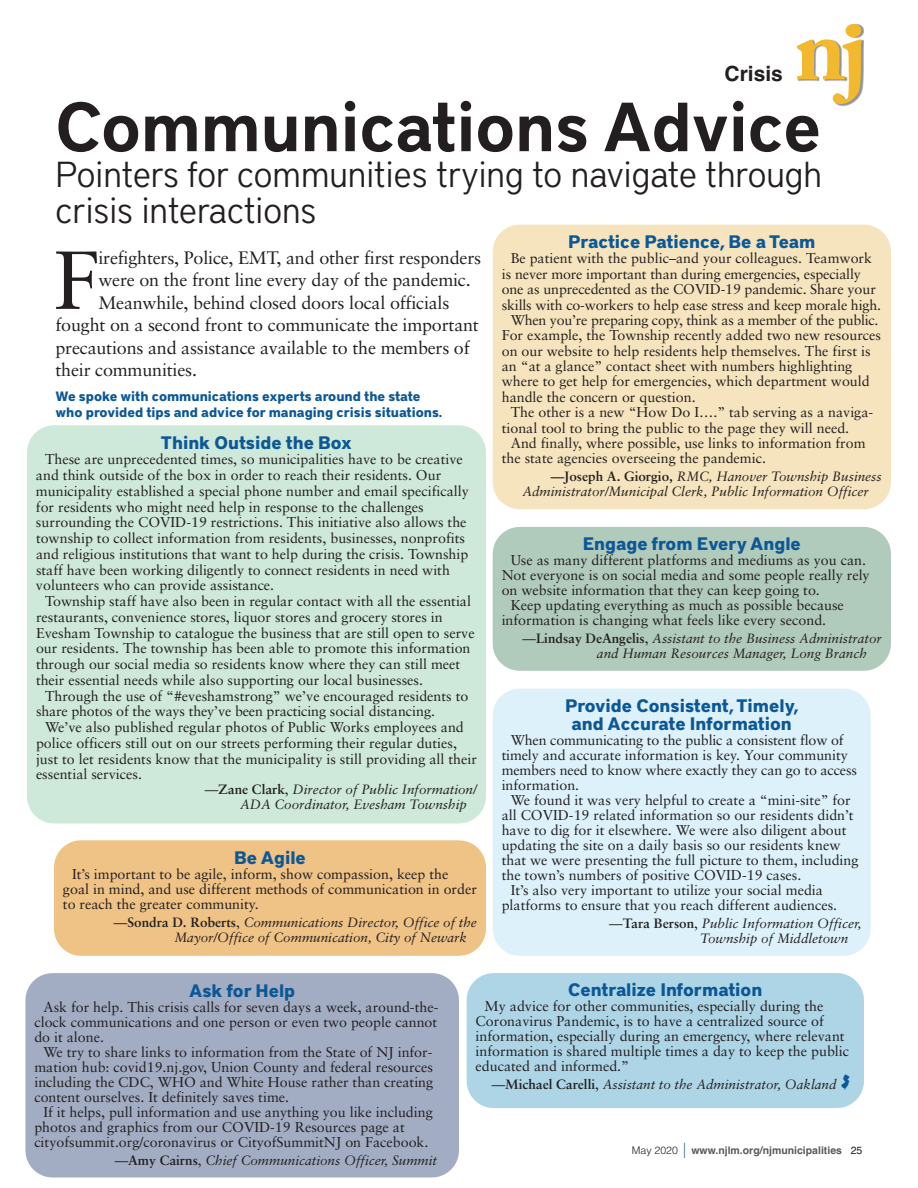
<style>
.page{position:relative;width:918px;height:1188px;background:#fff}
.page>*{position:absolute;margin:0;border:0;box-sizing:border-box;transform-origin:0 0}
.t1{font:82.35px "Sabon";color:#231f20}
.t2{font:600 69px "District Pro";color:#231f20}
.t3{font:300 36px/36px "District Pro";color:#231f20}
.t4{font:700 21px "Helvetica";color:#231f20}
.t5{font:18px "Sabon";letter-spacing:-.01em;color:#231f20}
.t6{font:700 18px/18px "District Pro";color:#0c5896;text-align:center}
.t7{font:14.25px/15.8px "Sabon";color:#231f20}
.t8{font:italic 13.5px/15px "Sabon";color:#231f20}
.t9{font:700 13.5px/16.5px "District Pro";color:#0c5896}
.t10{font:700 10.5px "Helvetica";color:#57585a}
.s1{font-style:normal}
.s2{font-weight:700;font-style:normal}
.s3{font-family:"State Face";font-style:normal;font-size:18px;color:#0c5896}
.s4{font-weight:300;color:#231f20}
.s5{font-weight:300;font-size:21px;color:#0c5896}
.s6{font-weight:400;color:#231f20}
</style>
<div class="page">
<img style="left:836px;top:25px;width:28px;height:81px">
<svg style="left:797px;top:24px;width:64px;height:80px"></svg>
<div style="left:27px;top:425px;width:459px;height:398px;background:#cee8d9"></div>
<div style="left:493px;top:689px;width:378px;height:267px;background:#dcf1fa"></div>
<div style="left:493px;top:225px;width:398px;height:284px;background:#f5e4bd"></div>
<div style="left:493px;top:527px;width:398px;height:144px;background:#b0cabc"></div>
<div style="left:54px;top:840px;width:432px;height:116px;background:#efc286"></div>
<div style="left:467px;top:973px;width:397px;height:135px;background:#add5e6"></div>
<div style="left:25px;top:973px;width:434px;height:205px;background:#a2adc3"></div>
<h3 class="t4" style="left:725px;top:56px;width:60px">Crisis</h3>
<h2 class="t2" style="left:56px;top:79px;width:767px">Communications Advice</h2>
<h3 class="t3" style="left:56px;top:154px;width:768px">Pointers for communities trying to navigate through crisis interactions</h3>
<h1 class="t1" style="left:53px;top:231px;width:47px">F</h1>
<p class="t5" style="left:98px;top:247px;width:384px">irefighters, Police, EMT, and other first responders</p>
<p class="t5" style="left:98px;top:270px;width:374px">were on the front line every day of the pandemic.</p>
<p class="t5" style="left:98px;top:292px;width:353px">Meanwhile, behind closed doors local officials</p>
<p class="t5" style="left:55px;top:315px;width:425px">fought on a second front to communicate the important</p>
<p class="t5" style="left:55px;top:337px;width:416px">precautions and assistance available to the members of</p>
<p class="t5" style="left:55px;top:360px;width:143px">their communities.</p>
<p class="t9" style="left:56px;top:387px;width:388px">We spoke with communications experts around the state who provided tips and advice for managing crisis situations.</p>
<p class="t6" style="left:161px;top:432px;width:193px">Think Outside the Box</p>
<p class="t7" style="left:36px;top:451px;width:434px;text-indent:9px">These are unprecedented times, so municipalities have to be creative and think outside of the box in order to reach their residents. Our municipality established a special phone number and email specifically for residents who might need help in response to the challenges surrounding the COVID-19 restrictions. This initiative also allows the township to collect information from residents, businesses, nonprofits and religious institutions that want to help during the crisis. Township staff have been working diligently to connect residents in need with volunteers who can provide assistance.</p>
<p class="t7" style="left:36px;top:593px;width:440px;text-indent:9px">Township staff have also been in regular contact with all the essential restaurants, convenience stores, liquor stores and grocery stores in Evesham Township to catalogue the business that are still open to serve our residents. The township has been able to promote this information through our social media so residents know where they can still meet their essential needs while also supporting our local businesses.</p>
<p class="t7" style="left:36px;top:688px;width:434px;text-indent:9px">Through the use of “#eveshamstrong” we’ve encouraged residents to share photos of the ways they’ve been practicing social distancing.</p>
<p class="t7" style="left:36px;top:719px;width:442px;text-indent:9px">We’ve also published regular photos of Public Works employees and police officers still out on our streets performing their regular duties, just to let residents know that the municipality is still providing all their essential services.</p>
<p class="t8" style="left:240px;top:782px;width:238px;text-indent:-35px"><span class="s1">—</span><span class="s2">Zane Clark</span><span class="s1">,</span> Director of Public Information/<br>ADA Coordinator, Evesham Township</p>
<p class="t6" style="left:234px;top:847px;width:73px">Be Agile</p>
<p class="t7" style="left:63px;top:866px;width:415px;line-height:15px;text-indent:9px">It’s important to be agile, inform, show compassion, keep the goal in mind, and use different methods of communication in order to reach the greater community.</p>
<p class="t8" style="left:175px;top:914px;width:304px;text-indent:-61px"><span class="s1">—</span><span class="s2">Sondra D. Roberts</span><span class="s1">,</span> Communications Director, Office of the<br>Mayor/Office of Communication, City of Newark</p>
<p class="t6" style="left:568px;top:232px;width:249px">Practice Patience, Be a Team</p>
<p class="t7" style="left:511px;top:250px;width:363px">Be patient with the public–and your colleagues. Teamwork</p>
<p class="t7" style="left:502px;top:266px;width:361px">is never more important than during emergencies, especially</p>
<p class="t7" style="left:502px;top:281px;width:376px">one as unprecedented as the COVID-19 pandemic. Share your</p>
<p class="t7" style="left:502px;top:297px;width:381px">skills with co-workers to help ease stress and keep morale high.</p>
<p class="t7" style="left:511px;top:312px;width:369px">When you’re preparing copy, think as a member of the public.</p>
<p class="t7" style="left:502px;top:327px;width:381px">For example, the Township recently added two new resources</p>
<p class="t7" style="left:502px;top:343px;width:370px">on our website to help residents help themselves. The first is</p>
<p class="t7" style="left:502px;top:358px;width:352px">an “at a glance” contact sheet with numbers highlighting</p>
<p class="t7" style="left:502px;top:373px;width:370px">where to get help for emergencies, which department would</p>
<p class="t7" style="left:502px;top:389px;width:195px">handle the concern or question.</p>
<p class="t7" style="left:511px;top:404px;width:364px">The other is a new “How Do I….” tab serving as a naviga-</p>
<p class="t7" style="left:502px;top:420px;width:349px">tional tool to bring the public to the page they will need.</p>
<p class="t7" style="left:511px;top:435px;width:356px">And finally, where possible, use links to information from</p>
<p class="t7" style="left:502px;top:450px;width:266px">the state agencies overseeing the pandemic.</p>
<p class="t8" style="left:522px;top:469px;width:361px;text-indent:28px"><span class="s2">—Joseph A. Giorgio,</span> RMC, Hanover Township Business<br>Administrator/Municipal Clerk, Public Information Officer</p>
<p class="t6" style="left:583px;top:534px;width:220px">Engage from Every Angle</p>
<p class="t7" style="left:511px;top:552px;width:357px">Use as many different platforms and mediums as you can.</p>
<p class="t7" style="left:502px;top:567px;width:370px">Not everyone is on social media and some people really rely</p>
<p class="t7" style="left:502px;top:582px;width:320px">on website information that they can keep going to.</p>
<p class="t7" style="left:511px;top:597px;width:335px">Keep updating everything as much as possible because</p>
<p class="t7" style="left:502px;top:612px;width:326px">information is changing what feels like every second.</p>
<p class="t8" style="left:597px;top:631px;width:286px;text-indent:-74px"><span class="s1">—</span><span class="s2">Lindsay DeAngelis</span><span class="s1">,</span> Assistant to the Business Administrator and Human Resources Manager, Long Branch</p>
<p class="t6" style="left:565px;top:696px;width:235px">Provide Consistent, Timely, and Accurate Information</p>
<p class="t7" style="left:502px;top:732px;width:357px;line-height:15px;text-indent:9px">When communicating to the public a consistent flow of timely and accurate information is key. Your community members need to know where exactly they can go to access information.</p>
<p class="t7" style="left:511px;top:792px;width:342px">We found it was very helpful to create a “mini-site” for</p>
<p class="t7" style="left:502px;top:807px;width:353px">all COVID-19 related information so our residents didn’t</p>
<p class="t7" style="left:502px;top:822px;width:346px">have to dig for it elsewhere. We were also diligent about</p>
<p class="t7" style="left:502px;top:837px;width:340px">updating the site on a daily basis so our residents knew</p>
<p class="t7" style="left:502px;top:852px;width:358px">that we were presenting the full picture to them, including</p>
<p class="t7" style="left:502px;top:867px;width:301px">the town’s numbers of positive COVID-19 cases.</p>
<p class="t7" style="left:511px;top:882px;width:314px">It’s also very important to utilize your social media</p>
<p class="t7" style="left:502px;top:897px;width:337px">platforms to ensure that you reach different audiences.</p>
<p class="t8" style="left:700px;top:916px;width:163px;text-indent:-91px"><span class="s1">—</span><span class="s2">Tara Berson</span><span class="s1">,</span> Public Information Officer,<br>Township of Middletown</p>
<p class="t6" style="left:189px;top:980px;width:108px">Ask for Help</p>
<p class="t7" style="left:34px;top:999px;width:406px;line-height:15px;text-align:justify;text-indent:9px">Ask for help. This crisis calls for seven days a week, around-the&shy;clock communications and one person or even two people cannot do it alone.</p>
<p class="t7" style="left:34px;top:1044px;width:400px;line-height:15px;text-align:justify;text-indent:9px">We try to share links to information from the State of NJ infor&shy;mation hub: covid19.nj.gov, Union County and federal resources including the CDC, WHO and White House rather than creating content ourselves. It definitely saves time.</p>
<p class="t7" style="left:34px;top:1104px;width:400px;line-height:15px;text-indent:9px">If it helps, pull information and use anything you like including photos and graphics from our COVID-19 Resources page at cityofsummit.org/coronavirus or CityofSummitNJ on Facebook.</p>
<p class="t8" style="left:115px;top:1152px;width:324px"><span class="s1">—</span><span class="s2">Amy Cairns</span><span class="s1">,</span> Chief Communications Officer, Summit</p>
<p class="t6" style="left:568px;top:980px;width:196px">Centralize Information</p>
<p class="t7" style="left:476px;top:999px;width:375px;line-height:15px;text-indent:9px">My advice for other communities, especially during the Coronavirus Pandemic, is to have a centralized source of information, especially during an emergency, where relevant information is shared multiple times a day to keep the public educated and informed.”</p>
<p class="t8" style="left:492px;top:1077px;width:360px"><span class="s1">—</span><span class="s2">Michael Carelli</span><span class="s1">,</span> Assistant to the Administrator, Oakland <span class="s3">e</span></p>
<p class="t10" style="left:632px;top:1142px;width:232px"><span class="s4">May 2020</span> <span class="s5">I</span> www.njlm.org/njmunicipalities <span class="s6">25</span></p>
</div>
